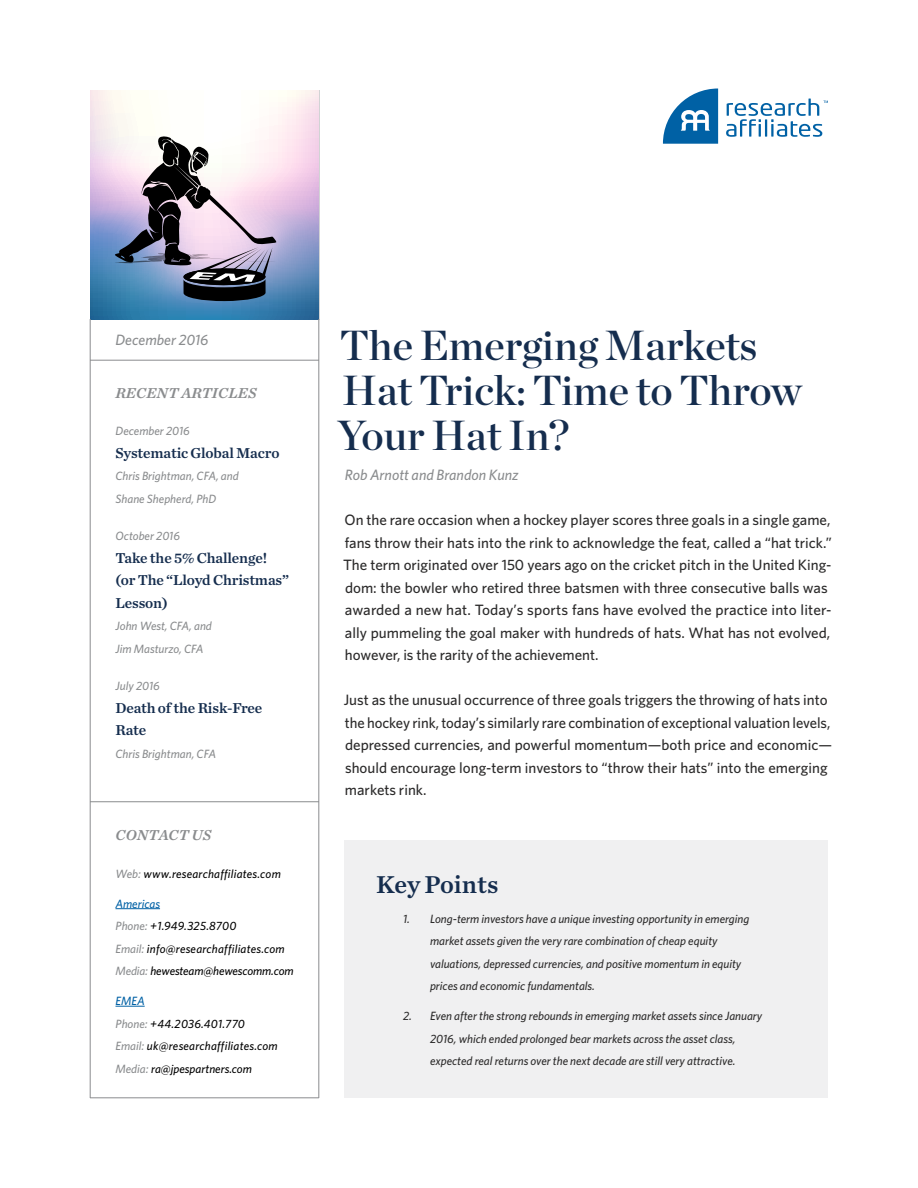
<style>
.page{position:relative;width:918px;height:1188px;background:#fff}
.page>*{position:absolute;margin:0;border:0;box-sizing:border-box;transform-origin:0 0}
.Article___Title{font:42px/45px "Chronicle Display Semi";color:#152d4e}
.t1{font:25.5px "Chronicle Text G1 Semi";color:#152d4e}
.Article___Body_Copy{font:500 15px/22.5px "Whitney";color:#2c2b2b}
.Sidepanel___Related{font:15px/22.5px "Chronicle Text G1 Semi";letter-spacing:-.01em;color:#152d4e}
.Article___Author{font:italic 500 15px "Whitney";color:#8a8c8e}
.Sidepanel___Related-2{font:italic 15px "Chronicle Text G1 Semi";letter-spacing:.01em;color:#8a8c8e}
.Sidepanel___Month{font:italic 500 15px "Whitney";color:#8a8c8e}
.t2{font:italic 500 12px/22.5px "Whitney";color:#2c2b2b}
.t3{font:italic 500 12px "Whitney";letter-spacing:.01em;color:#000}
.Sidepanel___Related-3{font:italic 500 12px/22.5px "Whitney";color:#8a8c8e}
.t4{font:italic 500 12px "Whitney";letter-spacing:-.01em;color:#000}
.t5{font:italic 500 12px "Whitney";color:#0061a5}
.s1{color:#8a8c8e}
</style>
<div class="page">
<div style="left:345px;top:840px;width:483px;height:258px;background:#f0f0f1"></div>
<hr style="left:90px;top:1098px;width:229px;height:1px;background:#8a8c8e">
<svg style="left:90px;top:90px;width:229px;height:229px"></svg>
<svg style="left:115px;top:135px;width:162px;height:166px"></svg>
<hr style="left:116px;top:908px;width:44px;height:1px;background:#0061a5">
<svg style="left:116px;top:1006px;width:29px;height:1px"></svg>
<svg style="left:663px;top:89px;width:55px;height:55px"></svg>
<svg style="left:726px;top:99px;width:102px;height:38px"></svg>
<hr style="left:90px;top:360px;width:229px;height:1px;background:#8a8c8e">
<hr style="left:90px;top:801px;width:229px;height:1px;background:#8a8c8e">
<hr style="left:90px;top:319px;width:1px;height:779px;background:#8a8c8e">
<hr style="left:319px;top:319px;width:1px;height:779px;background:#8a8c8e">
<p class="Sidepanel___Month" style="left:116px;top:330px;width:94px">December 2016</p>
<p class="Sidepanel___Related-2" style="left:116px;top:381px;width:143px">RECENT ARTICLES</p>
<p class="Sidepanel___Related-3" style="left:116px;top:419px;width:76px">December 2016</p>
<p class="Sidepanel___Related" style="left:116px;top:440px;width:165px">Systematic Global Macro</p>
<p class="Sidepanel___Related-3" style="left:116px;top:464px;width:125px">Chris Brightman, CFA, and<br>Shane Shepherd, PhD</p>
<p class="Sidepanel___Related-3" style="left:116px;top:524px;width:66px">October 2016</p>
<p class="Sidepanel___Related" style="left:116px;top:545px;width:175px">Take the 5% Challenge! (or The “Lloyd Christmas”<br>Lesson)</p>
<p class="Sidepanel___Related-3" style="left:116px;top:614px;width:98px">John West, CFA, and<br>Jim Masturzo, CFA</p>
<p class="Sidepanel___Related-3" style="left:116px;top:674px;width:46px">July 2016</p>
<p class="Sidepanel___Related" style="left:116px;top:695px;width:148px">Death of the Risk-Free<br>Rate</p>
<p class="Sidepanel___Related-3" style="left:116px;top:742px;width:102px">Chris Brightman, CFA</p>
<p class="Sidepanel___Related-2" style="left:116px;top:823px;width:97px">CONTACT US</p>
<p class="t3" style="left:116px;top:865px;width:167px"><span class="s1">Web:</span> www.researchaffiliates.com</p>
<p class="t5" style="left:116px;top:895px;width:46px">Americas</p>
<p class="t3" style="left:116px;top:918px;width:123px"><span class="s1">Phone:</span> +1.949.325.8700</p>
<p class="t3" style="left:116px;top:940px;width:171px"><span class="s1">Email:</span> info@researchaffiliates.com</p>
<p class="t4" style="left:116px;top:963px;width:180px"><span class="s1">Media:</span> hewesteam@hewescomm.com</p>
<p class="t5" style="left:116px;top:993px;width:31px">EMEA</p>
<p class="t3" style="left:116px;top:1015px;width:131px"><span class="s1">Phone:</span> +44.2036.401.770</p>
<p class="t3" style="left:116px;top:1038px;width:164px"><span class="s1">Email:</span> uk@researchaffiliates.com</p>
<p class="t3" style="left:116px;top:1060px;width:138px"><span class="s1">Media:</span> ra@jpespartners.com</p>
<p class="Article___Title" style="left:338px;top:320px;width:466px">The Emerging Markets<br>Hat Trick: Time to Throw<br>Your Hat In?</p>
<p class="Article___Author" style="left:345px;top:465px;width:175px">Rob Arnott and Brandon Kunz</p>
<p class="Article___Body_Copy" style="left:343px;top:508px;width:490px">On the rare occasion when a hockey player scores three goals in a single game, fans throw their hats into the rink to acknowledge the feat, called a “hat trick.” The term originated over 150 years ago on the cricket pitch in the United King&shy;dom: the bowler who retired three batsmen with three consecutive balls was awarded a new hat. Today’s sports fans have evolved the practice into liter&shy;ally pummeling the goal maker with hundreds of hats. What has not evolved, however, is the rarity of the achievement.</p>
<p class="Article___Body_Copy" style="left:344px;top:688px;width:490px">Just as the unusual occurrence of three goals triggers the throwing of hats into the hockey rink, today’s similarly rare combination of exceptional valuation levels, depressed currencies, and powerful momentum—both price and economic— should encourage long-term investors to “throw their hats” into the emerging markets rink.</p>
<p class="t1" style="left:376px;top:864px;width:124px">Key Points</p>
<p class="t2" style="left:430px;top:907px;width:321px;text-indent:-27px">1. Long-term investors have a unique investing opportunity in emerging market assets given the very rare combination of cheap equity valuations, depressed currencies, and positive momentum in equity prices and economic fundamentals.</p>
<p class="t2" style="left:403px;top:1004px;width:361px;text-align:center">2. Even after the strong rebounds in emerging market assets since January<br>2016, which ended prolonged bear markets across the asset class,<br>expected real returns over the next decade are still very attractive.</p>
</div>
